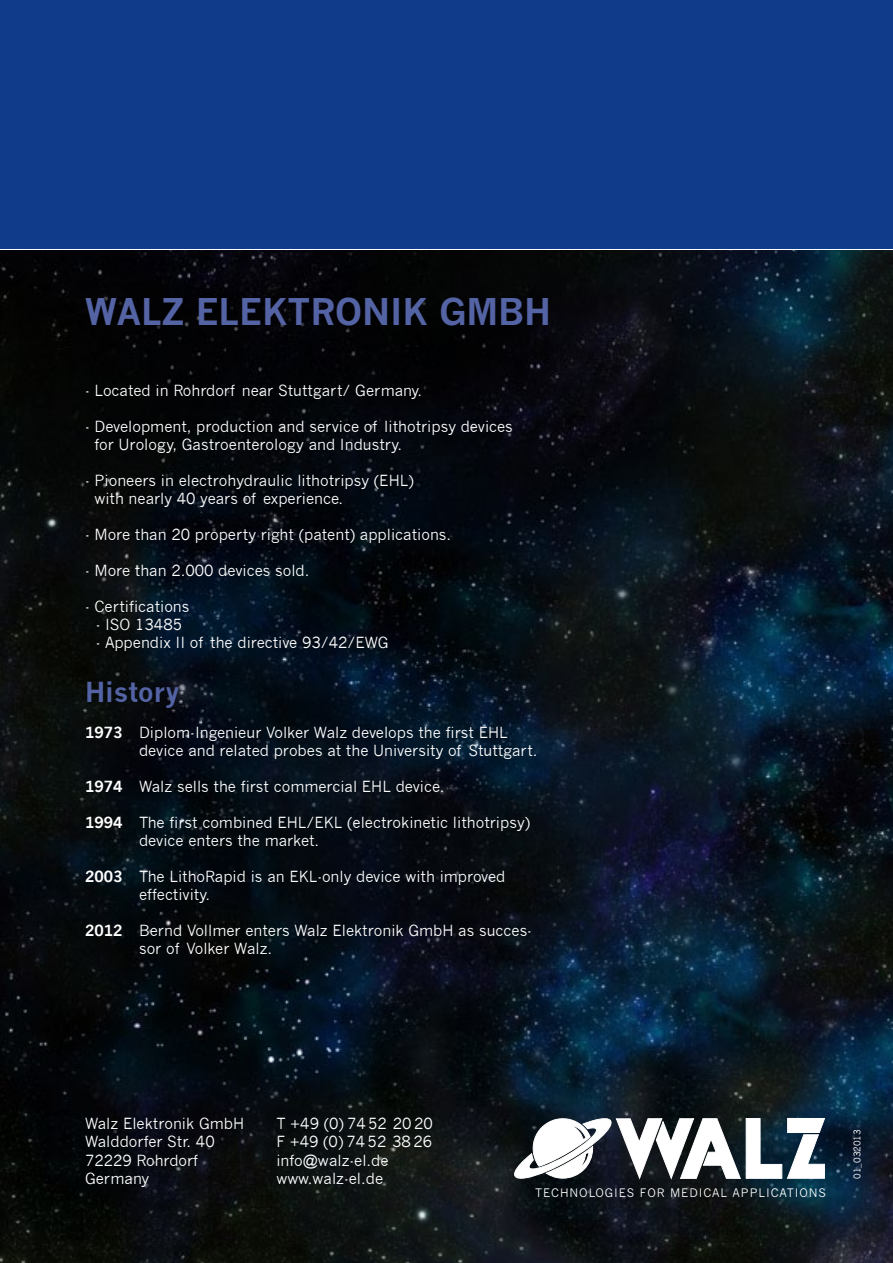
<style>
.page{position:relative;width:893px;height:1263px;background:#fff}
.page>*{position:absolute;margin:0;border:0;box-sizing:border-box;transform-origin:0 0}
.t1{font:700 36px "News Gothic";color:#5463a4}
.t2{font:700 27px "News Gothic";color:#5463a4}
.t3{font:15px/18px "News Gothic";color:#fff}
.t4{font:11.7px "News Gothic";letter-spacing:.075em;color:#fff}
.t5{font:9px "News Gothic";color:#fff}
.s1{font-weight:700}
</style>
<div class="page">
<img style="left:0;top:251px;width:893px;height:1012px">
<div style="left:0;top:0;width:893px;height:249px;background:#103b8a"></div>
<svg style="left:746px;top:1118px;width:79px;height:60px"></svg>
<svg style="left:514px;top:1118px;width:226px;height:62px"></svg>
<h1 class="t1" style="left:85px;top:290px;width:468px">WALZ ELEKTRONIK GMBH</h1>
<p class="t3" style="left:85px;top:382px;width:339px">- Located in Rohrdorf near Stuttgart/ Germany.</p>
<p class="t3" style="left:94px;top:418px;width:420px;text-indent:-9px">- Development, production and service of lithotripsy devices for Urology, Gastroenterology and Industry.</p>
<p class="t3" style="left:94px;top:472px;width:321px;text-indent:-9px">- Pioneers in electrohydraulic lithotripsy (EHL) with nearly 40 years of experience.</p>
<p class="t3" style="left:85px;top:526px;width:368px">- More than 20 property right (patent) applications.</p>
<p class="t3" style="left:85px;top:562px;width:226px">- More than 2.000 devices sold.</p>
<p class="t3" style="left:85px;top:598px;width:106px">- Certifications</p>
<p class="t3" style="left:96px;top:616px;width:88px">- ISO 13485</p>
<p class="t3" style="left:96px;top:634px;width:294px">- Appendix II of the directive 93/42/EWG</p>
<h2 class="t2" style="left:85px;top:676px;width:96px">History</h2>
<p class="t3" style="left:139px;top:724px;width:400px;text-indent:-54px"><span class="s1">1973</span> Diplom-Ingenieur Volker Walz develops the first EHL device and related probes at the University of Stuttgart.</p>
<p class="t3" style="left:85px;top:778px;width:361px"><span class="s1">1974</span> Walz sells the first commercial EHL device.</p>
<p class="t3" style="left:139px;top:814px;width:393px;text-indent:-54px"><span class="s1">1994</span> The first combined EHL/EKL (electrokinetic lithotripsy) device enters the market.</p>
<p class="t3" style="left:139px;top:868px;width:368px;text-indent:-54px"><span class="s1">2003</span> The LithoRapid is an EKL-only device with improved effectivity.</p>
<p class="t3" style="left:139px;top:922px;width:394px;text-indent:-54px"><span class="s1">2012</span> Bernd Vollmer enters Walz Elektronik GmbH as succes&shy;sor of Volker Walz.</p>
<p class="t3" style="left:85px;top:1115px;width:161px">Walz Elektronik GmbH<br>Walddorfer Str. 40<br>72229 Rohrdorf<br>Germany</p>
<p class="t5" style="left:852px;top:1179px;width:51px;rotate:-90deg">01_032013</p>
<p class="t3" style="left:276px;top:1115px;width:158px">T +49 (0) 74 52 20 20<br>F +49 (0) 74 52 38 26 info@walz-el.de www.walz-el.de</p>
<p class="t4" style="left:535px;top:1185px;width:292px">TECHNOLOGIES FOR MEDICAL APPLICATIONS</p>
</div>
